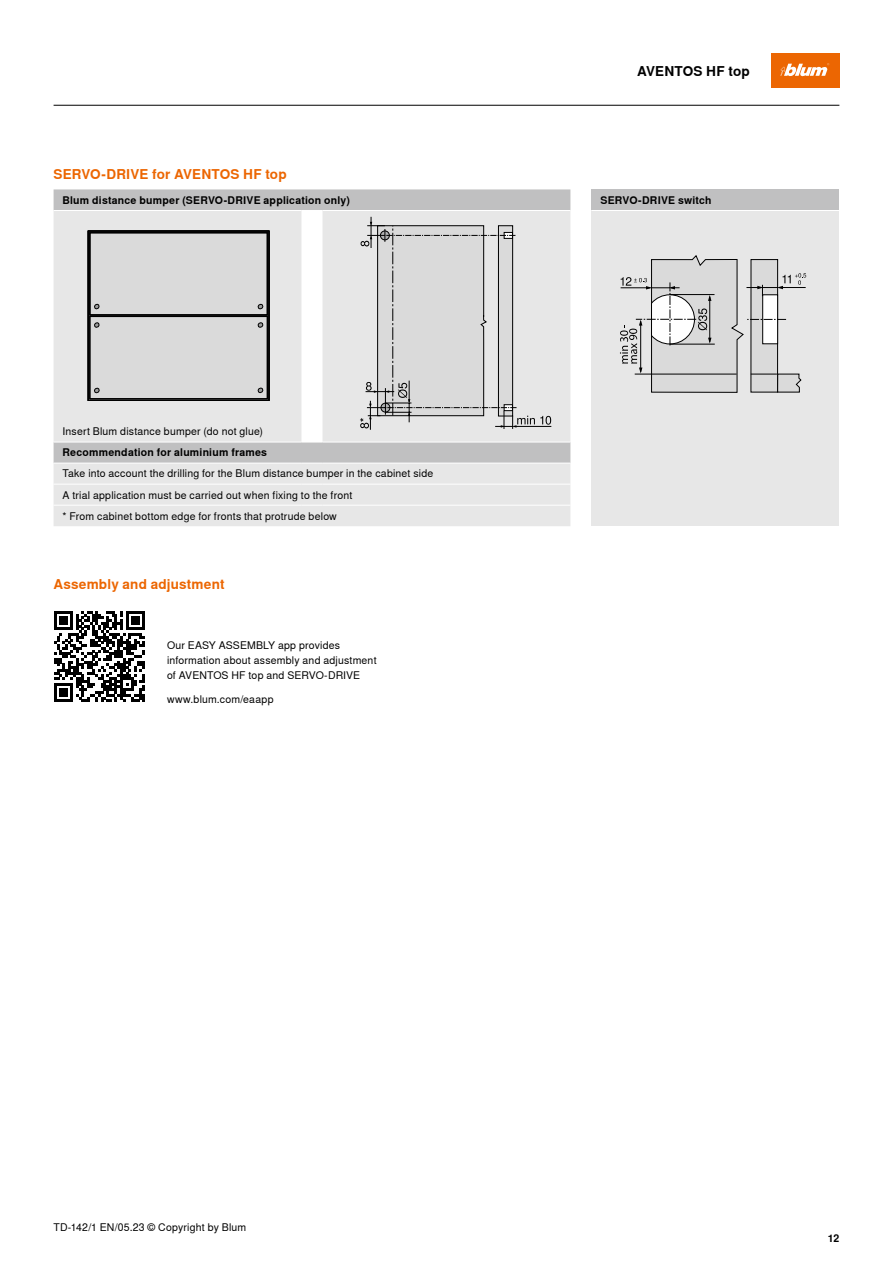
<style>
.page{position:relative;width:893px;height:1263px;background:#fff}
.page>*{position:absolute;margin:0;border:0;box-sizing:border-box;transform-origin:0 0}
.t1{font:700 13.5px "Nimbus Sans Global";letter-spacing:.01em;color:#ec6602}
.t2{font:700 13.5px "Nimbus Sans Global";letter-spacing:.01em;color:#000}
.t3{font:10.5px/21px "Nimbus Sans Global";letter-spacing:.02em;color:#000}
.t4{font:700 10.5px "Nimbus Sans Global";letter-spacing:.02em;color:#000}
</style>
<div class="page">
<div style="left:771px;top:54px;width:68px;height:34px;background:#ec6602"></div>
<svg style="left:780px;top:63px;width:49px;height:13px"></svg>
<div style="left:54px;top:189px;width:516px;height:21px;background:#c0c0c1"></div>
<svg style="left:54px;top:211px;width:516px;height:315px;background:#e2e2e2"></svg>
<svg style="left:301px;top:442px;width:22px;height:1px"></svg>
<hr style="left:54px;top:442px;width:247px;height:1px;background:#fff">
<hr style="left:323px;top:442px;width:247px;height:1px;background:#fff">
<hr style="left:54px;top:463px;width:247px;height:1px;background:#fff">
<svg style="left:301px;top:463px;width:22px;height:1px"></svg>
<hr style="left:323px;top:463px;width:247px;height:1px;background:#fff">
<hr style="left:54px;top:484px;width:247px;height:1px;background:#fff">
<svg style="left:301px;top:484px;width:22px;height:1px"></svg>
<hr style="left:323px;top:484px;width:247px;height:1px;background:#fff">
<hr style="left:54px;top:505px;width:247px;height:1px;background:#fff">
<svg style="left:301px;top:505px;width:22px;height:1px"></svg>
<hr style="left:323px;top:505px;width:247px;height:1px;background:#fff">
<div style="left:591px;top:189px;width:248px;height:21px;background:#c0c0c1"></div>
<div style="left:591px;top:210px;width:248px;height:316px;background:#e7e7e7"></div>
<hr style="left:591px;top:210px;width:248px;height:1px;background:#fff">
<svg style="left:360px;top:217px;width:191px;height:213px;background:#d4d4d4"></svg>
<svg style="left:620px;top:255px;width:186px;height:138px"></svg>
<div style="left:90px;top:233px;width:177px;height:82px;background:#dadada"></div>
<div style="left:88px;top:231px;width:181px;height:170px;border:1px solid #000"></div>
<div style="left:90px;top:232px;width:178px;height:83px;border:1px solid #000"></div>
<svg style="left:94px;top:303px;width:6px;height:7px"></svg>
<div style="left:89px;top:316px;width:179px;height:83px;background:#dadada"></div>
<svg style="left:258px;top:303px;width:6px;height:7px"></svg>
<svg style="left:54px;top:611px;width:91px;height:91px"></svg>
<hr style="left:54px;top:105px;width:785px;height:1px;background:#000">
<p class="t1" style="left:54px;top:166px;width:235px">SERVO-DRIVE for AVENTOS HF top</p>
<p class="t2" style="left:637px;top:63px;width:114px">AVENTOS HF top</p>
<p class="t4" style="left:63px;top:194px;width:289px">Blum distance bumper (SERVO-DRIVE application only)</p>
<p class="t4" style="left:600px;top:194px;width:113px">SERVO-DRIVE switch</p>
<p class="t3" style="left:63px;top:421px;width:202px">Insert Blum distance bumper (do not glue)</p>
<p class="t4" style="left:63px;top:447px;width:206px">Recommendation for aluminium frames</p>
<p class="t3" style="left:63px;top:463px;width:372px">Take into account the drilling for the Blum distance bumper in the cabinet side<br>A trial application must be carried out when fixing to the front<br>* From cabinet bottom edge for fronts that protrude below</p>
<p class="t1" style="left:54px;top:577px;width:173px">Assembly and adjustment</p>
<p class="t3" style="left:167px;top:637px;width:211px;line-height:15px">Our EASY ASSEMBLY app provides information about assembly and adjustment of AVENTOS HF top and SERVO-DRIVE</p>
<p class="t3" style="left:167px;top:688px;width:108px">www.blum.com/eaapp</p>
<p class="t3" style="left:54px;top:1217px;width:194px">TD-142/1 EN/05.23 © Copyright by Blum</p>
<p class="t4" style="left:828px;top:1232px;width:13px">12</p>
</div>
